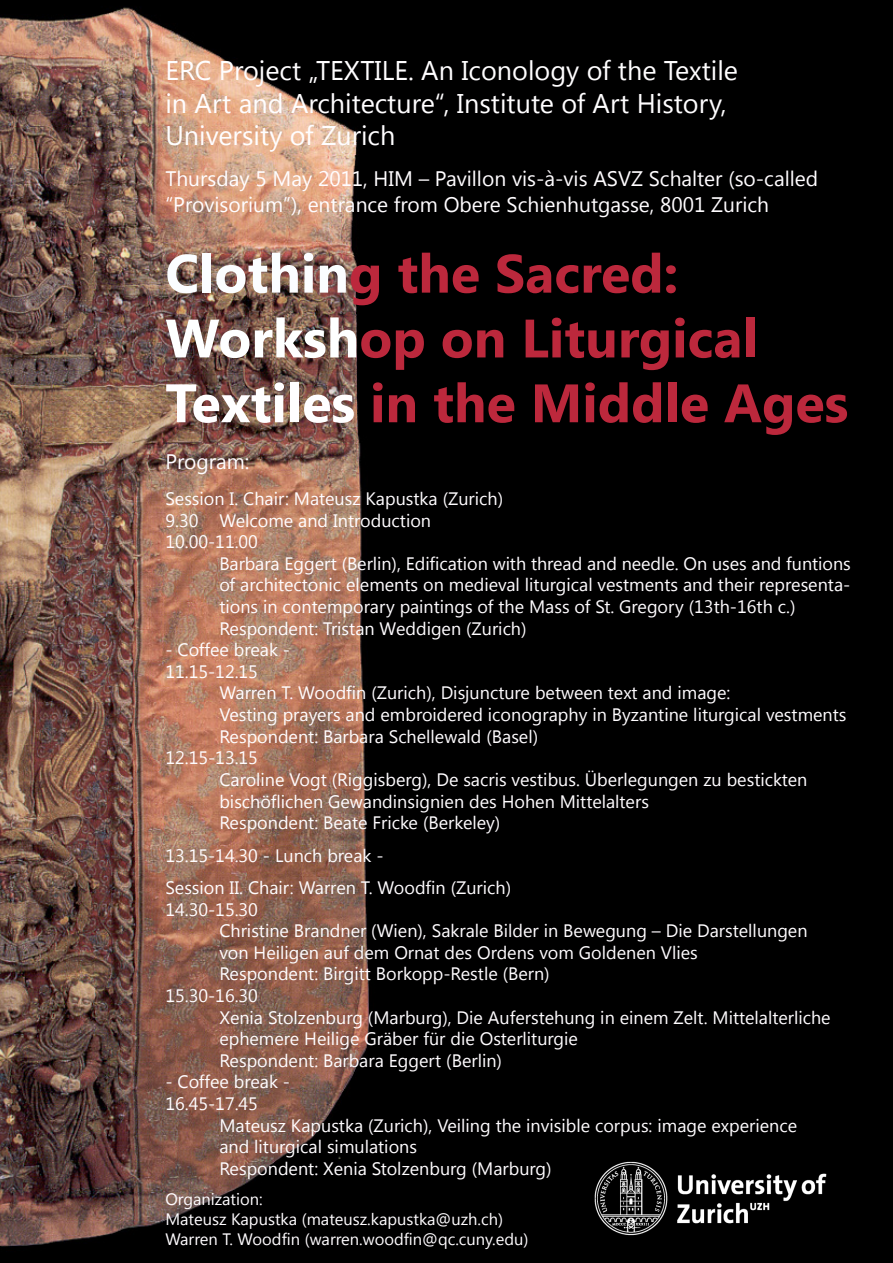
<style>
.page{position:relative;width:893px;height:1263px;background:#fff}
.page>*{position:absolute;margin:0;border:0;box-sizing:border-box;transform-origin:0 0}
.t1{font:700 54px "Khmer UI";color:#bc283c}
.t2{font:27px "Khmer UI";color:#fffeff}
.t3{font:21px/25.2px "Khmer UI";color:#fffdff}
.t4{font:18px/21.6px "Khmer UI";color:#fffdff}
.t5{font:16.5px "Khmer UI";color:#fffdff}
.s1{color:#fbfdff}
.s2{color:#feffff}
.s3{color:#fffeff}
</style>
<div class="page">
<div style="left:384px;top:0;width:509px;height:1263px;background:#000"></div>
<img style="left:0;top:0;width:384px;height:1263px">
<img style="left:576px;top:1141px;width:269px;height:114px">
<p class="t2" style="left:165px;top:55px;width:574px">ERC Project „TEXTILE. An Iconology of the Textile</p>
<p class="t2" style="left:165px;top:88px;width:563px">in Art and Architecture“, Institute of Art History,</p>
<p class="t2" style="left:165px;top:120px;width:231px">University of Zurich</p>
<p class="t3" style="left:165px;top:167px;width:654px">Thursday 5 May 2011, HIM – Pavillon vis-à-vis ASVZ Schalter (so-called “Provisorium”), entrance from Obere Schienhutgasse, 8001 Zurich</p>
<p class="t1" style="left:165px;top:243px;width:514px"><span class="s1">Clothin</span>g the Sacred:</p>
<p class="t1" style="left:165px;top:308px;width:594px"><span class="s2">Worksh</span>op on Liturgical</p>
<p class="t1" style="left:165px;top:372px;width:684px"><span class="s3">Textiles</span> in the Middle Ages</p>
<p class="t3" style="left:165px;top:449px;width:86px">Program:</p>
<p class="t4" style="left:165px;top:488px;width:339px">Session I. Chair: Mateusz Kapustka (Zurich)</p>
<p class="t4" style="left:165px;top:510px;width:267px">9.30 Welcome and Introduction</p>
<p class="t4" style="left:165px;top:531px;width:94px">10.00-11.00</p>
<p class="t4" style="left:219px;top:553px;width:633px;text-align:justify">Barbara Eggert (Berlin), Edification with thread and needle. On uses and funtions of architectonic elements on medieval liturgical vestments and their representa&shy;tions in contemporary paintings of the Mass of St. Gregory (13th-16th c.)</p>
<p class="t4" style="left:219px;top:618px;width:309px">Respondent: Tristan Weddigen (Zurich)</p>
<p class="t4" style="left:165px;top:639px;width:126px">- Coffee break -</p>
<p class="t4" style="left:165px;top:661px;width:94px">11.15-12.15</p>
<p class="t4" style="left:219px;top:682px;width:513px">Warren T. Woodfin (Zurich), Disjuncture between text and image:</p>
<p class="t4" style="left:219px;top:704px;width:629px">Vesting prayers and embroidered iconography in Byzantine liturgical vestments</p>
<p class="t4" style="left:219px;top:726px;width:320px">Respondent: Barbara Schellewald (Basel)</p>
<p class="t4" style="left:165px;top:747px;width:94px">12.15-13.15</p>
<p class="t4" style="left:219px;top:769px;width:590px">Caroline Vogt (Riggisberg), De sacris vestibus. Überlegungen zu bestickten bischöflichen Gewandinsignien des Hohen Mittelalters</p>
<p class="t4" style="left:219px;top:812px;width:282px">Respondent: Beate Fricke (Berkeley)</p>
<p class="t4" style="left:165px;top:844px;width:220px">13.15-14.30 - Lunch break -</p>
<p class="t4" style="left:165px;top:877px;width:347px">Session II. Chair: Warren T. Woodfin (Zurich)</p>
<p class="t4" style="left:165px;top:898px;width:94px">14.30-15.30</p>
<p class="t4" style="left:219px;top:920px;width:590px">Christine Brandner (Wien), Sakrale Bilder in Bewegung – Die Darstellungen</p>
<p class="t4" style="left:219px;top:942px;width:480px">von Heiligen auf dem Ornat des Ordens vom Goldenen Vlies<br>Respondent: Birgitt Borkopp-Restle (Bern)</p>
<p class="t4" style="left:165px;top:985px;width:94px">15.30-16.30</p>
<p class="t4" style="left:219px;top:1006px;width:613px">Xenia Stolzenburg (Marburg), Die Auferstehung in einem Zelt. Mittelalterliche ephemere Heilige Gräber für die Osterliturgie<br>Respondent: Barbara Eggert (Berlin)</p>
<p class="t4" style="left:165px;top:1071px;width:126px">- Coffee break -</p>
<p class="t4" style="left:165px;top:1093px;width:94px">16.45-17.45</p>
<p class="t4" style="left:219px;top:1114px;width:579px">Mateusz Kapustka (Zurich), Veiling the invisible corpus: image experience and liturgical simulations</p>
<p class="t4" style="left:219px;top:1158px;width:334px">Respondent: Xenia Stolzenburg (Marburg)</p>
<p class="t5" style="left:165px;top:1190px;width:99px">Organization:</p>
<p class="t5" style="left:165px;top:1210px;width:339px">Mateusz Kapustka (mateusz.kapustka@uzh.ch)</p>
<p class="t5" style="left:165px;top:1230px;width:365px">Warren T. Woodfin (warren.woodfin@qc.cuny.edu)</p>
</div>
